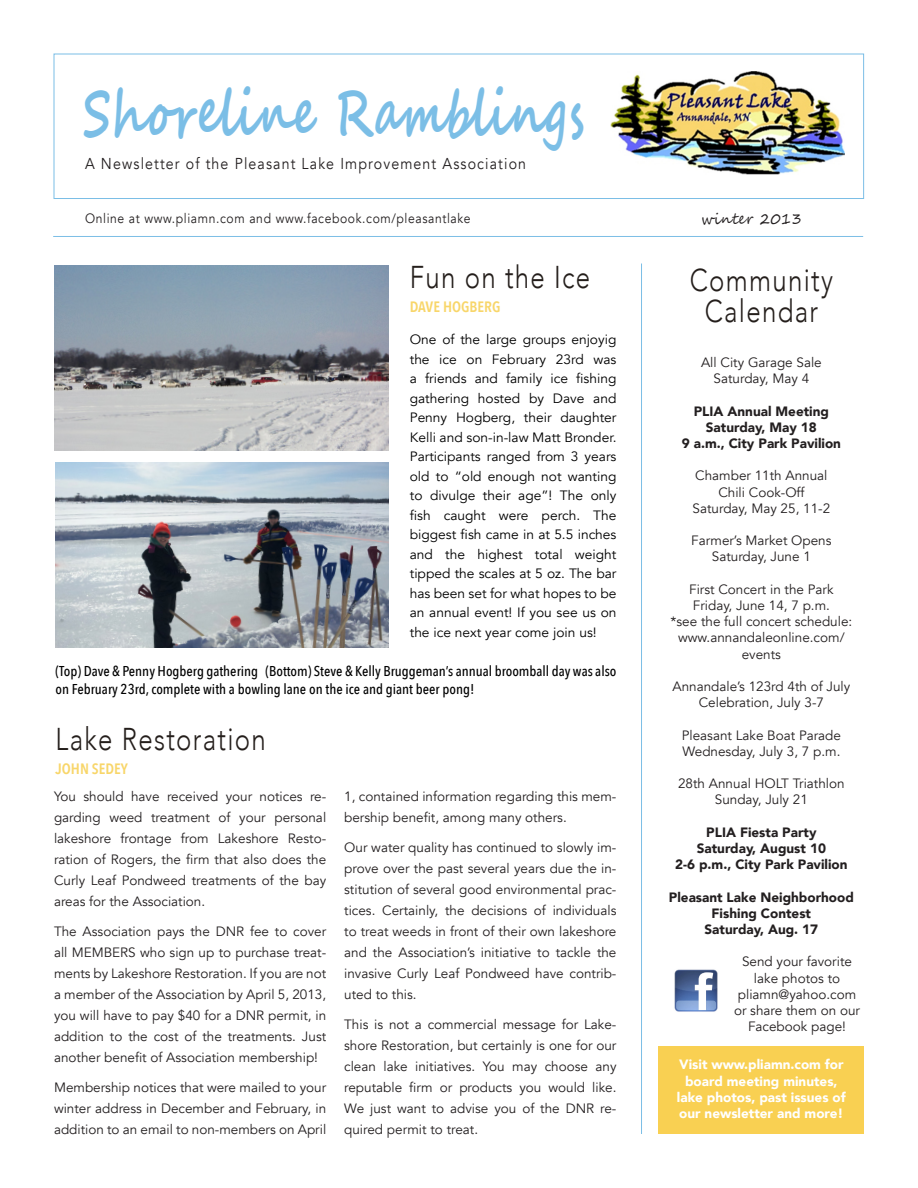
<style>
.page{position:relative;width:918px;height:1188px;background:#fff}
.page>*{position:absolute;margin:0;border:0;box-sizing:border-box;transform-origin:0 0}
.t1{font:700 63.75px "Segoe Script";letter-spacing:.01em;color:#7bbee6;scale:.7 1}
.t2{font:300 31.5px "Avenir";letter-spacing:.05em;color:#241e1b;scale:.82 1}
.t3{font:15.75px "Avenir";letter-spacing:.08em;color:#231f20;scale:.9 1}
.t4{font:600 15px "Avenir Next Condensed";color:#f8d66a}
.t5{font:15px "Segoe Script";letter-spacing:.05em;color:#231f20;scale:.9 1}
.t6{font:500 14.25px/18px "Avenir Next Condensed";color:#000}
.t7{font:13.5px/21px "Avenir";color:#231f20;text-align:justify}
.t8{font:13.5px/19.5px "Avenir";color:#000;text-align:justify}
.t9{font:900 13.5px/16.2px "Avenir";color:#231f20;text-align:center}
.t10{font:900 13.5px/16.2px "Avenir";color:#fff;text-align:center}
.t11{font:13.5px "Avenir";letter-spacing:.05em;color:#231f20;scale:.9 1}
</style>
<div class="page">
<div style="left:659px;top:1047px;width:205px;height:87px;background:#f9d052"></div>
<div style="left:54px;top:54px;width:810px;height:145px;border:1px solid #7bbee6"></div>
<img style="left:611px;top:72px;width:234px;height:103px">
<hr style="left:53px;top:236px;width:810px;height:1px;background:#7bbee6">
<img style="left:54px;top:265px;width:335px;height:186px">
<hr style="left:641px;top:264px;width:1px;height:870px;background:#7bbee6">
<img style="left:674px;top:969px;width:44px;height:43px">
<img style="left:56px;top:462px;width:333px;height:186px">
<p class="t1" style="left:84px;top:61px;width:717px">Shoreline Ramblings</p>
<p class="t3" style="left:85px;top:154px;width:492px">A Newsletter of the Pleasant Lake Improvement Association</p>
<p class="t11" style="left:85px;top:210px;width:430px">Online at www.pliamn.com and www.facebook.com/pleasantlake</p>
<p class="t2" style="left:410px;top:258px;width:222px">Fun on the Ice</p>
<p class="t4" style="left:410px;top:298px;width:92px">DAVE HOGBERG</p>
<p class="t8" style="left:410px;top:330px;width:208px">One of the large groups enjoyig the ice on February 23rd was a friends and family ice fishing gathering hosted by Dave and Penny Hogberg, their daughter Kelli and son-in-law Matt Bronder.<br>Participants ranged from 3 years old to “old enough not wanting to divulge their age”! The only fish caught were perch. The biggest fish came in at 5.5 inches and the highest total weight tipped the scales at 5 oz. The bar has been set for what hopes to be an annual event! If you see us on the ice next year come join us!</p>
<p class="t6" style="left:56px;top:662px;width:562px">(Top) Dave &amp; Penny Hogberg gathering (Bottom) Steve &amp; Kelly Bruggeman’s annual broomball day was also on February 23rd, complete with a bowling lane on the ice and giant beer pong!</p>
<p class="t2" style="left:56px;top:720px;width:258px">Lake Restoration</p>
<p class="t4" style="left:56px;top:759px;width:74px">JOHN SEDEY</p>
<p class="t7" style="left:54px;top:786px;width:274px">You should have received your notices re&shy;garding weed treatment of your personal lakeshore frontage from Lakeshore Resto&shy;ration of Rogers, the firm that also does the Curly Leaf Pondweed treatments of the bay areas for the Association.</p>
<p class="t7" style="left:54px;top:921px;width:274px">The Association pays the DNR fee to cover all MEMBERS who sign up to purchase treat&shy;ments by Lakeshore Restoration. If you are not a member of the Association by April 5, 2013, you will have to pay $40 for a DNR permit, in addition to the cost of the treatments. Just another benefit of Association membership!</p>
<p class="t7" style="left:54px;top:1077px;width:274px">Membership notices that were mailed to your winter address in December and February, in addition to an email to non-members on April</p>
<p class="t7" style="left:344px;top:786px;width:274px">1, contained information regarding this mem&shy;bership benefit, among many others.</p>
<p class="t7" style="left:344px;top:837px;width:274px">Our water quality has continued to slowly im&shy;prove over the past several years due the in&shy;stitution of several good environmental prac&shy;tices. Certainly, the decisions of individuals to treat weeds in front of their own lakeshore and the Association’s initiative to tackle the invasive Curly Leaf Pondweed have contrib&shy;uted to this.</p>
<p class="t7" style="left:344px;top:1014px;width:274px">This is not a commercial message for Lake&shy;shore Restoration, but certainly is one for our clean lake initiatives. You may choose any reputable firm or products you would like.<br>We just want to advise you of the DNR re&shy;quired permit to treat.</p>
<p class="t5" style="left:701px;top:206px;width:113px">winter 2013</p>
<p class="t2" style="left:690px;top:261px;width:176px">Community</p>
<p class="t2" style="left:705px;top:293px;width:140px">Calendar</p>
<p class="t7" style="left:701px;top:352px;width:122px">All City Garage Sale</p>
<p class="t7" style="left:714px;top:368px;width:97px">Saturday, May 4</p>
<p class="t9" style="left:694px;top:402px;width:137px">PLIA Annual Meeting</p>
<p class="t9" style="left:706px;top:419px;width:112px">Saturday, May 18</p>
<p class="t9" style="left:682px;top:435px;width:161px">9 a.m., City Park Pavilion</p>
<p class="t7" style="left:695px;top:466px;width:134px">Chamber 11th Annual</p>
<p class="t7" style="left:718px;top:482px;width:88px">Chili Cook-Off</p>
<p class="t7" style="left:693px;top:498px;width:139px">Saturday, May 25, 11-2</p>
<p class="t7" style="left:691px;top:530px;width:142px">Farmer’s Market Opens</p>
<p class="t7" style="left:712px;top:547px;width:101px">Saturday, June 1</p>
<p class="t7" style="left:689px;top:579px;width:146px">First Concert in the Park</p>
<p class="t7" style="left:693px;top:595px;width:139px">Friday, June 14, 7 p.m.</p>
<p class="t7" style="left:671px;top:611px;width:183px">*see the full concert schedule:</p>
<p class="t7" style="left:678px;top:630px;width:168px;line-height:16.2px;text-align:center">www.annandaleonline.com/ events</p>
<p class="t7" style="left:672px;top:679px;width:179px;line-height:16.2px;text-align:center">Annandale’s 123rd 4th of July<br>Celebration, July 3-7</p>
<p class="t7" style="left:682px;top:725px;width:161px">Pleasant Lake Boat Parade</p>
<p class="t7" style="left:682px;top:741px;width:160px">Wednesday, July 3, 7 p.m.</p>
<p class="t7" style="left:678px;top:773px;width:168px">28th Annual HOLT Triathlon</p>
<p class="t7" style="left:715px;top:790px;width:95px">Sunday, July 21</p>
<p class="t9" style="left:706px;top:824px;width:112px">PLIA Fiesta Party</p>
<p class="t9" style="left:697px;top:840px;width:131px">Saturday, August 10</p>
<p class="t9" style="left:675px;top:856px;width:174px">2-6 p.m., City Park Pavilion</p>
<p class="t9" style="left:669px;top:888px;width:186px">Pleasant Lake Neighborhood<br>Fishing Contest</p>
<p class="t9" style="left:705px;top:921px;width:115px">Saturday, Aug. 17</p>
<p class="t7" style="left:742px;top:952px;width:111px">Send your favorite</p>
<p class="t7" style="left:754px;top:968px;width:88px">lake photos to</p>
<p class="t7" style="left:734px;top:986px;width:128px;line-height:16.2px;text-align:center">pliamn@yahoo.com or share them on our<br>Facebook page!</p>
<p class="t10" style="left:677px;top:1056px;width:170px">Visit www.pliamn.com for board meeting minutes, lake photos, past issues of our newsletter and more!</p>
</div>
